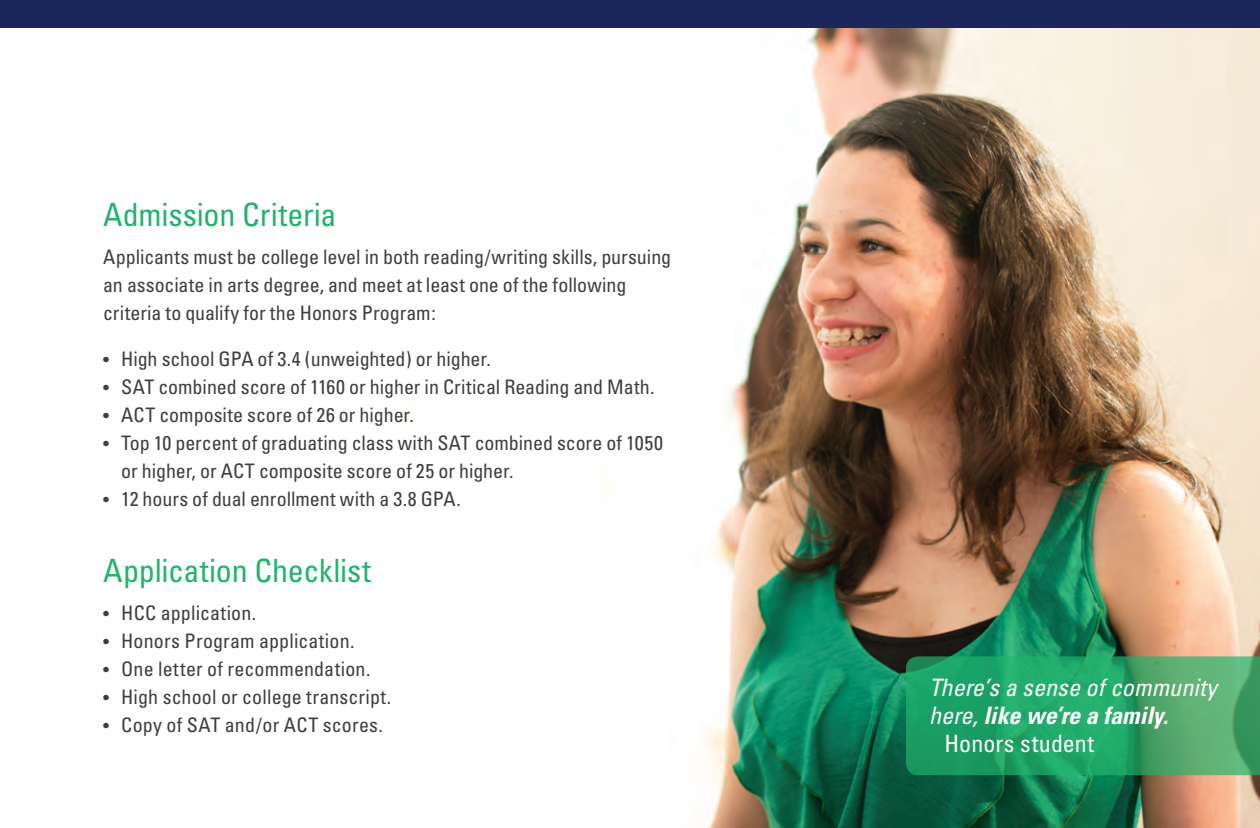
<style>
.page{position:relative;width:1260px;height:828px;background:#fff}
.page>*{position:absolute;margin:0;border:0;box-sizing:border-box;transform-origin:0 0}
.t1{font:condensed 32px "Univers";letter-spacing:-.005em;color:#22b36c}
.t2{font:italic condensed 24px "Univers";letter-spacing:.005em;color:#fff}
.t3{font:italic 700 condensed 24px "Univers";color:#fff}
.t4{font:condensed 24px "Univers";letter-spacing:.005em;color:#fff}
.t5{font:condensed 20px/28px "Univers";color:#3e3e3f}
.s1{font-size:18px}
.s2{font-weight:400}
</style>
<div class="page">
<img style="left:704px;top:28px;width:556px;height:800px">
<div style="left:0;top:0;width:1260px;height:28px;background:#1b275a"></div>
<svg style="left:906px;top:656px;width:354px;height:119px;background:#30a568"></svg>
<h2 class="t1" style="left:103px;top:194px;width:235px">Admission Criteria</h2>
<p class="t5" style="left:103px;top:243px;width:570px">Applicants must be college level in both reading/writing skills, pursuing an associate in arts degree, and meet at least one of the following criteria to qualify for the Honors Program:</p>
<p class="t5" style="left:103px;top:345px;width:389px"><span class="s1">•</span> High school GPA of 3.4 (unweighted) or higher.</p>
<p class="t5" style="left:103px;top:373px;width:553px"><span class="s1">•</span> SAT combined score of 1160 or higher in Critical Reading and Math.</p>
<p class="t5" style="left:103px;top:401px;width:312px"><span class="s1">•</span> ACT composite score of 26 or higher.</p>
<p class="t5" style="left:121px;top:429px;width:543px;text-indent:-18px"><span class="s1">•</span> Top 10 percent of graduating class with SAT combined score of 1050 or higher, or ACT composite score of 25 or higher.</p>
<p class="t5" style="left:103px;top:485px;width:359px"><span class="s1">•</span> 12 hours of dual enrollment with a 3.8 GPA.</p>
<h2 class="t1" style="left:103px;top:550px;width:269px">Application Checklist</h2>
<p class="t5" style="left:103px;top:599px;width:155px"><span class="s1">•</span> HCC application.</p>
<p class="t5" style="left:103px;top:627px;width:253px"><span class="s1">•</span> Honors Program application.</p>
<p class="t5" style="left:103px;top:655px;width:269px"><span class="s1">•</span> One letter of recommendation.</p>
<p class="t5" style="left:103px;top:683px;width:290px"><span class="s1">•</span> High school or college transcript.</p>
<p class="t5" style="left:103px;top:711px;width:281px"><span class="s1">•</span> Copy of SAT and/or ACT scores.</p>
<p class="t2" style="left:929px;top:672px;width:289px">There’s a sense of community</p>
<p class="t3" style="left:929px;top:701px;width:240px"><span class="s2">here,</span> like we’re a family.</p>
<p class="t4" style="left:945px;top:728px;width:151px">Honors student</p>
</div>
